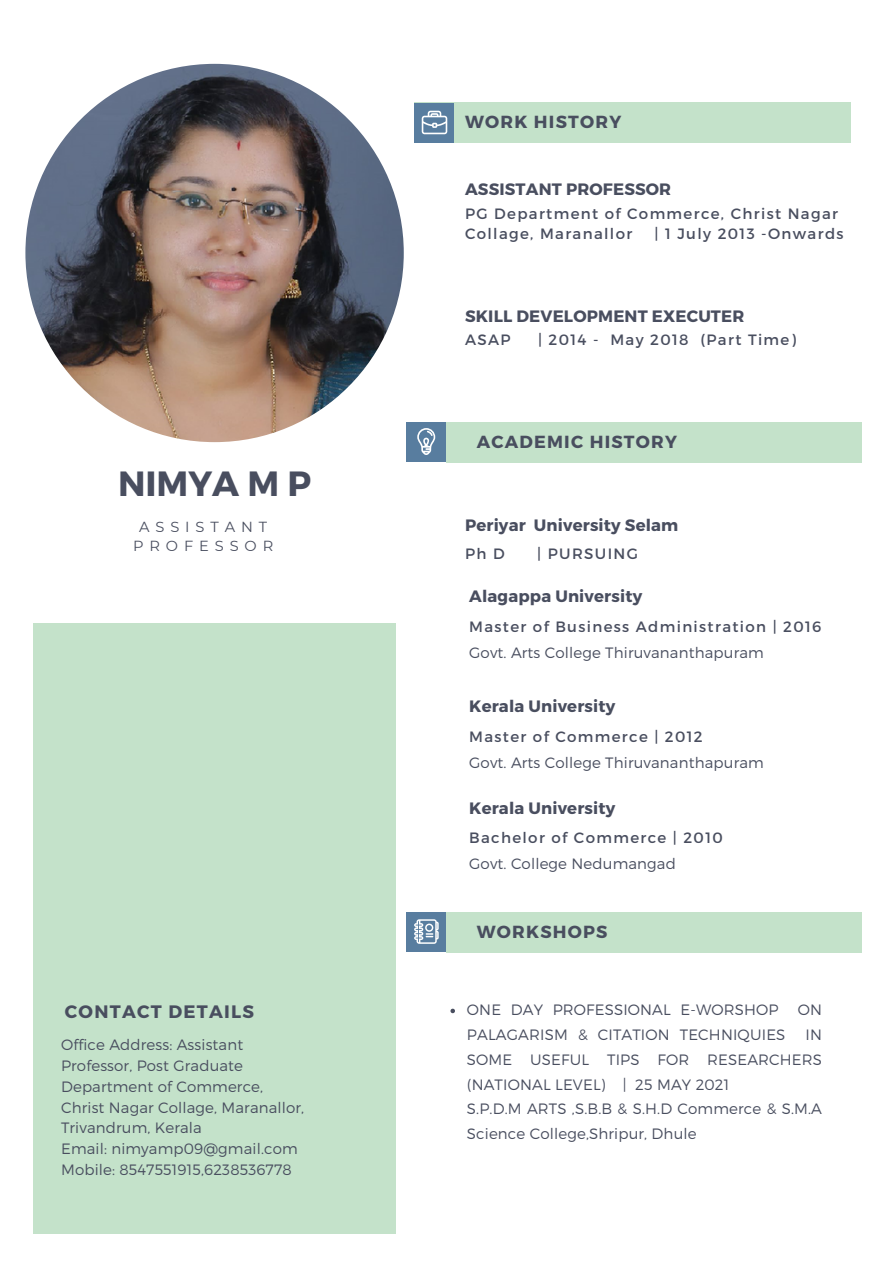
<style>
.page{position:relative;width:893px;height:1264px;background:#fff}
.page>*{position:absolute;margin:0;border:0;box-sizing:border-box;transform-origin:0 0}
.t1{font:700 34.95px "Montserrat";color:#494e5f}
.t2{font:700 18px "Montserrat";letter-spacing:.07em;color:#494e5f}
.t3{font:700 17.55px "Montserrat";letter-spacing:.07em;color:#494e5f}
.t4{font:700 16.5px "Montserrat";letter-spacing:.01em;color:#494e5f}
.t5{font:300 15px/20.7px "Montserrat";letter-spacing:.01em;color:#494e5f}
.t6{font:15px/20.7px "Montserrat";letter-spacing:.09em;color:#494e5f}
.t7{font:14.55px/19.6px "Montserrat";letter-spacing:.405em;color:#494e5f;text-align:center}
</style>
<div class="page">
<div style="left:34px;top:623px;width:361px;height:610px;background:#c4e2ca"></div>
<div style="left:414px;top:102px;width:436px;height:41px;background:#c4e2ca"></div>
<div style="left:446px;top:422px;width:415px;height:40px;background:#c4e2ca"></div>
<div style="left:446px;top:911px;width:415px;height:41px;background:#c4e2ca"></div>
<div style="left:414px;top:103px;width:39px;height:40px;background:#587d9f"></div>
<svg style="left:421px;top:111px;width:26px;height:23px"></svg>
<div style="left:406px;top:422px;width:40px;height:40px;background:#587d9f"></div>
<svg style="left:417px;top:428px;width:18px;height:27px"></svg>
<div style="left:406px;top:911px;width:40px;height:40px;background:#587d9f"></div>
<svg style="left:414px;top:919px;width:24px;height:24px"></svg>
<img style="left:25px;top:64px;width:379px;height:378px;border-radius:50%">
<svg style="left:450px;top:1008px;width:5px;height:5px"></svg>
<p class="t1" style="left:118px;top:461px;width:195px">NIMYA M P</p>
<p class="t7" style="left:133px;top:516px;width:142px">ASSISTANT<br>PROFESSOR</p>
<p class="t2" style="left:65px;top:999px;width:191px">CONTACT DETAILS</p>
<p class="t5" style="left:61px;top:1033px;width:203px">Office Address: Assistant<br>Professor, Post Graduate<br>Department of Commerce,</p>
<p class="t5" style="left:61px;top:1096px;width:245px">Christ Nagar Collage, Maranallor,<br>Trivandrum, Kerala</p>
<p class="t5" style="left:61px;top:1137px;width:238px">Email: nimyamp09@gmail.com</p>
<p class="t5" style="left:61px;top:1158px;width:232px">Mobile: 8547551915,6238536778</p>
<p class="t3" style="left:465px;top:110px;width:158px">WORK HISTORY</p>
<p class="t4" style="left:465px;top:179px;width:208px">ASSISTANT PROFESSOR</p>
<p class="t6" style="left:465px;top:202px;width:374px">PG Department of Commerce, Christ Nagar<br>Collage, Maranallor</p>
<p class="t6" style="left:654px;top:223px;width:191px">| 1 July 2013 -Onwards</p>
<p class="t4" style="left:465px;top:305px;width:281px">SKILL DEVELOPMENT EXECUTER</p>
<p class="t6" style="left:465px;top:328px;width:47px">ASAP</p>
<p class="t6" style="left:538px;top:328px;width:259px">| 2014 - May 2018 (Part Time)</p>
<p class="t3" style="left:476px;top:430px;width:202px">ACADEMIC HISTORY</p>
<p class="t4" style="left:465px;top:515px;width:215px">Periyar University Selam</p>
<p class="t6" style="left:465px;top:542px;width:41px">Ph D</p>
<p class="t6" style="left:537px;top:542px;width:102px">| PURSUING</p>
<p class="t4" style="left:469px;top:585px;width:174px">Alagappa University</p>
<p class="t6" style="left:469px;top:615px;width:354px">Master of Business Administration | 2016</p>
<p class="t5" style="left:469px;top:641px;width:296px">Govt. Arts College Thiruvananthapuram</p>
<p class="t4" style="left:469px;top:695px;width:148px">Kerala University</p>
<p class="t6" style="left:469px;top:725px;width:235px">Master of Commerce | 2012</p>
<p class="t5" style="left:469px;top:751px;width:296px">Govt. Arts College Thiruvananthapuram</p>
<p class="t4" style="left:469px;top:797px;width:148px">Kerala University</p>
<p class="t6" style="left:469px;top:826px;width:255px">Bachelor of Commerce | 2010</p>
<p class="t5" style="left:469px;top:852px;width:208px">Govt. College Nedumangad</p>
<p class="t3" style="left:476px;top:919px;width:132px">WORKSHOPS</p>
<p class="t5" style="left:467px;top:999px;width:313px">ONE DAY PROFESSIONAL E-WORSHOP</p>
<p class="t5" style="left:797px;top:999px;width:26px">ON</p>
<p class="t5" style="left:467px;top:1023px;width:320px">PALAGARISM &amp; CITATION TECHNIQUIES</p>
<p class="t5" style="left:467px;top:1021px;width:356px;line-height:24.8px;text-align:justify;text-indent:338px">IN SOME USEFUL TIPS FOR RESEARCHERS (NATIONAL LEVEL) | 25 MAY 2021</p>
<p class="t5" style="left:467px;top:1095px;width:356px;line-height:24.8px">S.P.D.M ARTS ,S.B.B &amp; S.H.D Commerce &amp; S.M.A<br>Science College,Shripur, Dhule</p>
</div>
